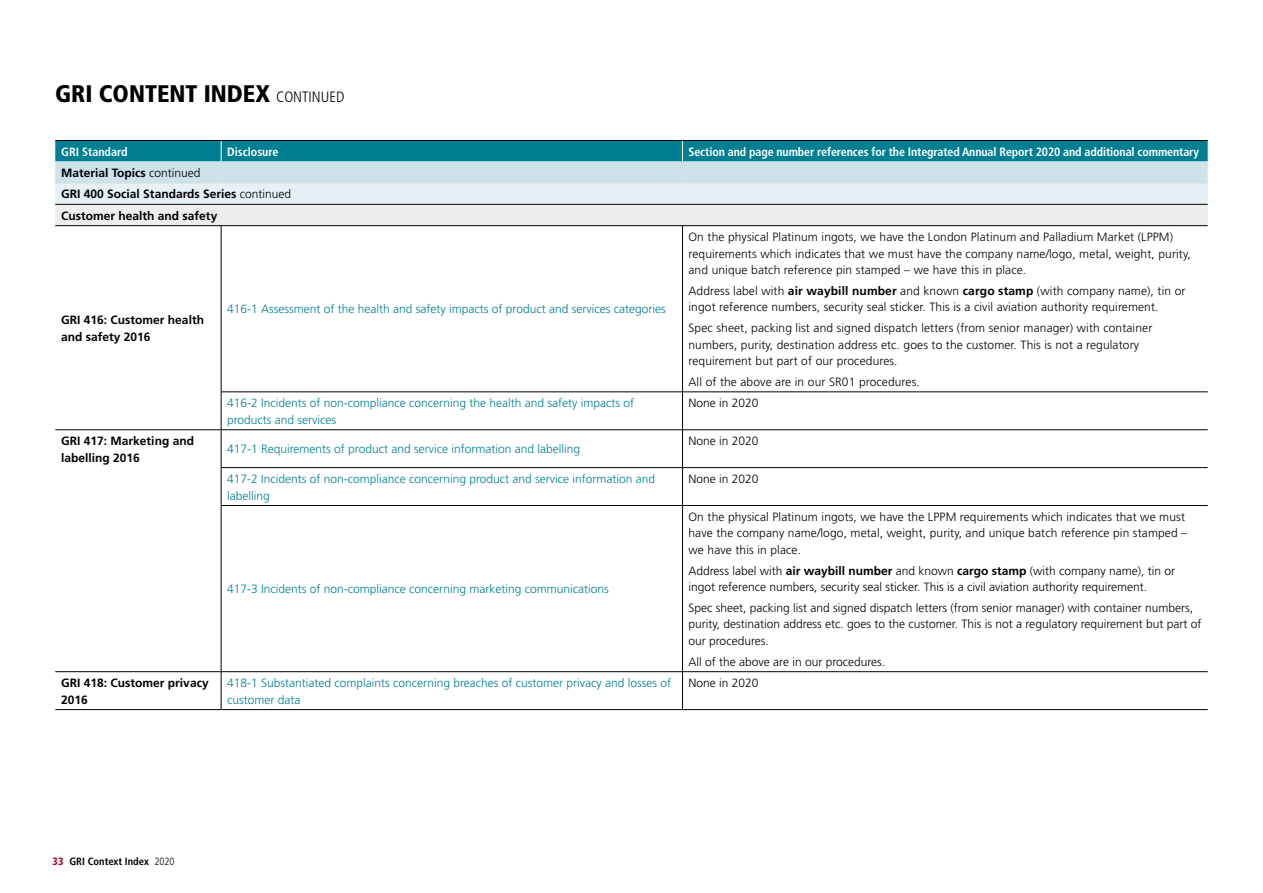
<style>
.page{position:relative;width:1263px;height:893px;background:#fff}
.page>*{position:absolute;margin:0;border:0;box-sizing:border-box;transform-origin:0 0}
.Main_heading{font:900 condensed 24px "Frutiger";color:#000}
.Body_copy{font:300 12px/16.5px "Frutiger";letter-spacing:.01em;color:#000}
.Body_copy-2{font:300 12px/16.5px "Frutiger";color:#007f92}
.Body_copy-3{font:700 12px/16.5px "Frutiger";color:#000}
.Body_copy-4{font:700 condensed 12px "Frutiger";letter-spacing:-.01em;color:#fff}
.t1{font:700 condensed 10.5px "Frutiger";color:#000}
.s1{font-weight:300;font-size:15px}
.s2{font-weight:300}
.s3{font-weight:700}
.s4{font-weight:900;color:#a20f2b}
</style>
<div class="page">
<div style="left:55px;top:183px;width:1153px;height:21px;background:#e6f1f5"></div>
<div style="left:55px;top:204px;width:1153px;height:22px;background:#ededed"></div>
<hr style="left:55px;top:204px;width:166px;height:1px;background:#000">
<hr style="left:221px;top:204px;width:461px;height:1px;background:#000">
<hr style="left:682px;top:204px;width:526px;height:1px;background:#000">
<hr style="left:55px;top:225px;width:166px;height:1px;background:#000">
<hr style="left:221px;top:225px;width:461px;height:1px;background:#000">
<hr style="left:682px;top:225px;width:526px;height:1px;background:#000">
<hr style="left:682px;top:226px;width:1px;height:166px;background:#000">
<hr style="left:682px;top:392px;width:1px;height:38px;background:#000">
<hr style="left:682px;top:430px;width:1px;height:37px;background:#000">
<hr style="left:682px;top:468px;width:1px;height:37px;background:#000">
<hr style="left:682px;top:506px;width:1px;height:165px;background:#000">
<hr style="left:682px;top:672px;width:1px;height:37px;background:#000">
<svg style="left:55px;top:141px;width:1153px;height:42px;background:#6ab2be"></svg>
<hr style="left:221px;top:226px;width:1px;height:166px;background:#000">
<hr style="left:221px;top:392px;width:1px;height:38px;background:#000">
<hr style="left:221px;top:430px;width:1px;height:37px;background:#000">
<hr style="left:221px;top:468px;width:1px;height:37px;background:#000">
<hr style="left:221px;top:506px;width:1px;height:165px;background:#000">
<hr style="left:221px;top:672px;width:1px;height:37px;background:#000">
<hr style="left:55px;top:183px;width:166px;height:1px;background:#d5decb">
<hr style="left:221px;top:183px;width:461px;height:1px;background:#d5decb">
<hr style="left:682px;top:183px;width:526px;height:1px;background:#d5decb">
<hr style="left:55px;top:140px;width:166px;height:1px;background:#000">
<hr style="left:221px;top:140px;width:461px;height:1px;background:#000">
<hr style="left:682px;top:140px;width:526px;height:1px;background:#000">
<hr style="left:221px;top:392px;width:461px;height:1px;background:#000">
<hr style="left:682px;top:392px;width:526px;height:1px;background:#000">
<hr style="left:55px;top:429px;width:166px;height:1px;background:#000">
<hr style="left:221px;top:429px;width:461px;height:1px;background:#000">
<hr style="left:682px;top:429px;width:526px;height:1px;background:#000">
<hr style="left:221px;top:467px;width:461px;height:1px;background:#000">
<hr style="left:682px;top:467px;width:526px;height:1px;background:#000">
<hr style="left:221px;top:505px;width:461px;height:1px;background:#000">
<hr style="left:682px;top:505px;width:526px;height:1px;background:#000">
<hr style="left:55px;top:671px;width:166px;height:1px;background:#000">
<hr style="left:221px;top:671px;width:461px;height:1px;background:#000">
<hr style="left:682px;top:671px;width:526px;height:1px;background:#000">
<hr style="left:55px;top:709px;width:166px;height:1px;background:#000">
<hr style="left:221px;top:709px;width:461px;height:1px;background:#000">
<hr style="left:682px;top:709px;width:526px;height:1px;background:#000">
<p class="Main_heading" style="left:55px;top:79px;width:291px">GRI CONTENT INDEX <span class="s1">CONTINUED</span></p>
<p class="Body_copy-4" style="left:61px;top:144px;width:68px">GRI Standard</p>
<p class="Body_copy-4" style="left:227px;top:144px;width:53px">Disclosure</p>
<p class="Body_copy-4" style="left:688px;top:144px;width:512px">Section and page number references for the Integrated Annual Report 2020 and additional commentary</p>
<p class="Body_copy-3" style="left:61px;top:164px;width:141px">Material Topics <span class="s2">continued</span></p>
<p class="Body_copy-3" style="left:61px;top:186px;width:231px">GRI 400 Social Standards Series <span class="s2">continued</span></p>
<p class="Body_copy-3" style="left:61px;top:207px;width:158px">Customer health and safety</p>
<p class="Body_copy-3" style="left:61px;top:312px;width:144px">GRI 416: Customer health and safety 2016</p>
<p class="Body_copy-2" style="left:227px;top:301px;width:440px">416-1 Assessment of the health and safety impacts of product and services categories</p>
<p class="Body_copy" style="left:688px;top:229px;width:504px">On the physical Platinum ingots, we have the London Platinum and Palladium Market (LPPM) requirements which indicates that we must have the company name/logo, metal, weight, purity, and unique batch reference pin stamped – we have this in place.</p>
<p class="Body_copy" style="left:688px;top:282px;width:498px">Address label with <span class="s3">air waybill number</span> and known <span class="s3">cargo stamp</span> (with company name), tin or ingot reference numbers, security seal sticker. This is a civil aviation authority requirement.</p>
<p class="Body_copy" style="left:688px;top:320px;width:465px">Spec sheet, packing list and signed dispatch letters (from senior manager) with container numbers, purity, destination address etc. goes to the customer. This is not a regulatory requirement but part of our procedures.</p>
<p class="Body_copy" style="left:688px;top:373px;width:233px">All of the above are in our SR01 procedures.</p>
<p class="Body_copy-2" style="left:227px;top:395px;width:408px">416-2 Incidents of non-compliance concerning the health and safety impacts of products and services</p>
<p class="Body_copy" style="left:688px;top:395px;width:72px">None in 2020</p>
<p class="Body_copy-3" style="left:61px;top:433px;width:134px">GRI 417: Marketing and labelling 2016</p>
<p class="Body_copy-2" style="left:227px;top:441px;width:354px">417-1 Requirements of product and service information and labelling</p>
<p class="Body_copy" style="left:688px;top:433px;width:72px">None in 2020</p>
<p class="Body_copy-2" style="left:227px;top:471px;width:430px">417-2 Incidents of non-compliance concerning product and service information and labelling</p>
<p class="Body_copy" style="left:688px;top:471px;width:72px">None in 2020</p>
<p class="Body_copy-2" style="left:227px;top:581px;width:383px">417-3 Incidents of non-compliance concerning marketing communications</p>
<p class="Body_copy" style="left:688px;top:508px;width:500px">On the physical Platinum ingots, we have the LPPM requirements which indicates that we must have the company name/logo, metal, weight, purity, and unique batch reference pin stamped – we have this in place.</p>
<p class="Body_copy" style="left:688px;top:562px;width:488px">Address label with <span class="s3">air waybill number</span> and known <span class="s3">cargo stamp</span> (with company name), tin or ingot reference numbers, security seal sticker. This is a civil aviation authority requirement.</p>
<p class="Body_copy" style="left:688px;top:599px;width:515px">Spec sheet, packing list and signed dispatch letters (from senior manager) with container numbers, purity, destination address etc. goes to the customer. This is not a regulatory requirement but part of our procedures.</p>
<p class="Body_copy" style="left:688px;top:653px;width:198px">All of the above are in our procedures.</p>
<p class="Body_copy-3" style="left:61px;top:674px;width:149px">GRI 418: Customer privacy<br>2016</p>
<p class="Body_copy-2" style="left:227px;top:675px;width:446px">418-1 Substantiated complaints concerning breaches of customer privacy and losses of customer data</p>
<p class="Body_copy" style="left:688px;top:675px;width:72px">None in 2020</p>
<p class="t1" style="left:53px;top:855px;width:123px"><span class="s4">33</span> GRI Context Index <span class="s2">2020</span></p>
</div>
